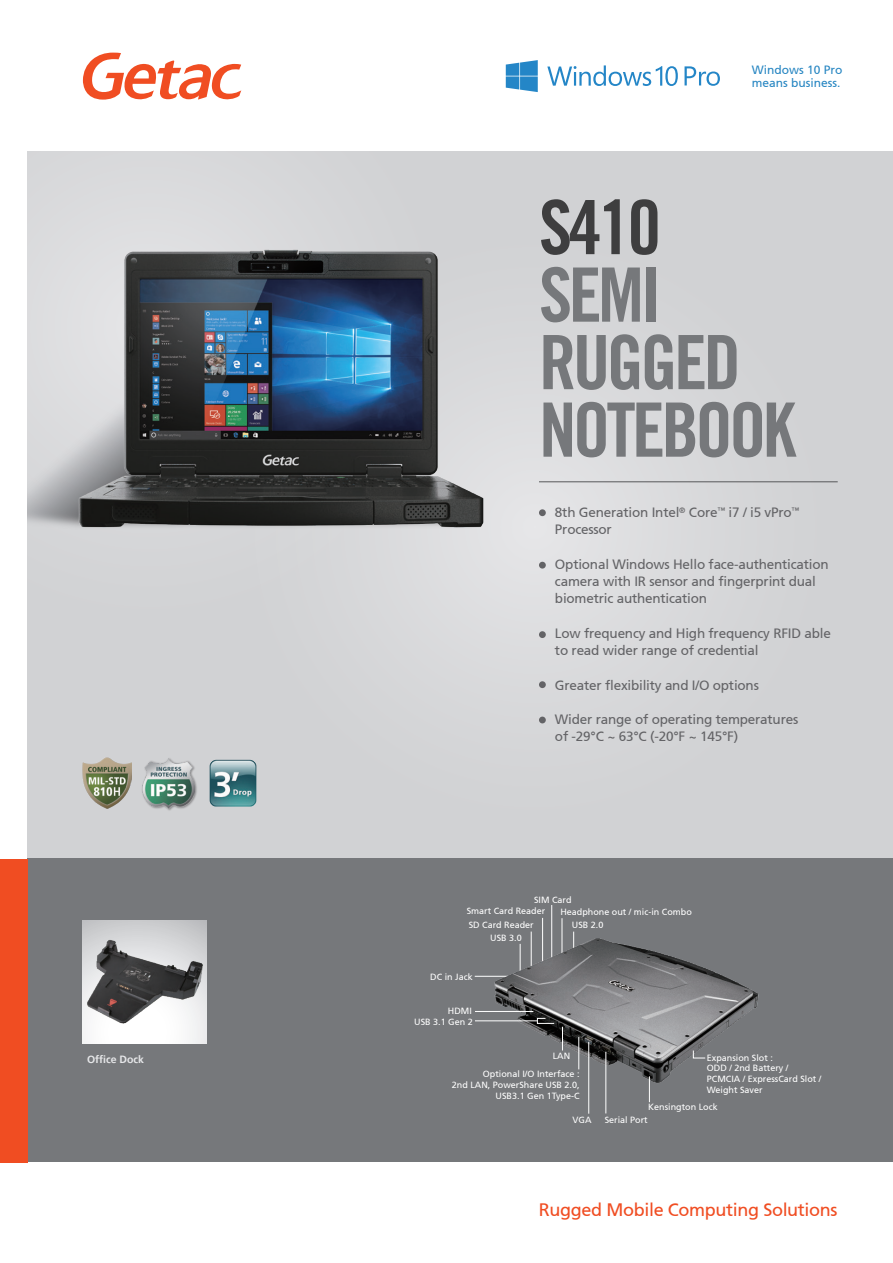
<style>
.page{position:relative;width:893px;height:1263px;background:#fff}
.page>*{position:absolute;margin:0;border:0;box-sizing:border-box;transform-origin:0 0}
.t1{font:700 condensed 75px/67.5px "Trade Gothic No.20";letter-spacing:-.05em;color:#76787b}
.t2{font:700 condensed 75px "Trade Gothic No.20";color:#3e3e3f}
.t3{font:18px "Frutiger 55 Roman";letter-spacing:-.02em;color:#f04d22}
.t4{font:13.5px/17.2px "Frutiger 55 Roman";letter-spacing:-.015em;color:#636366}
.t5{font:12px/12.8px "Frutiger 55 Roman";color:#2786c2}
.t6{font:700 10.5px "Frutiger 65";color:#e6e7e9}
.t7{font:9px/10.8px "Frutiger 55 Roman";color:#fff}
</style>
<div class="page">
<div style="left:28px;top:152px;width:865px;height:707px;background:#d1d2d4"></div>
<div style="left:29px;top:232px;width:37px;height:58px;background:#dcdcde"></div>
<img style="left:28px;top:290px;width:501px;height:286px">
<img style="left:66px;top:200px;width:429px;height:413px">
<div style="left:28px;top:859px;width:865px;height:303px;background:#76787b"></div>
<div style="left:0;top:859px;width:28px;height:303px;background:#f04d22"></div>
<svg style="left:83px;top:920px;width:123px;height:124px;background:#dfdfe1"></svg>
<svg style="left:83px;top:53px;width:158px;height:47px"></svg>
<svg style="left:684px;top:66px;width:36px;height:20px"></svg>
<svg style="left:506px;top:60px;width:32px;height:32px"></svg>
<svg style="left:547px;top:65px;width:131px;height:21px"></svg>
<div style="left:539px;top:509px;width:7px;height:7px;background:#636366;border-radius:50%"></div>
<div style="left:539px;top:562px;width:7px;height:7px;background:#636366;border-radius:50%"></div>
<div style="left:539px;top:631px;width:7px;height:7px;background:#636366;border-radius:50%"></div>
<div style="left:539px;top:681px;width:7px;height:7px;background:#636366;border-radius:50%"></div>
<div style="left:539px;top:717px;width:7px;height:6px;background:#636366;border-radius:50%"></div>
<hr style="left:539px;top:481px;width:299px;height:1px;background:#57585a">
<img style="left:167px;top:781px;width:30px;height:30px">
<img style="left:142px;top:758px;width:53px;height:51px">
<img style="left:209px;top:759px;width:48px;height:48px">
<img style="left:83px;top:758px;width:49px;height:51px">
<img style="left:82px;top:932px;width:125px;height:102px">
<hr style="left:475px;top:976px;width:36px;height:1px;background:#fff">
<hr style="left:551px;top:905px;width:1px;height:54px;background:#fff">
<hr style="left:562px;top:918px;width:1px;height:36px;background:#fff">
<hr style="left:531px;top:931px;width:1px;height:37px;background:#fff">
<hr style="left:542px;top:918px;width:1px;height:44px;background:#fff">
<img style="left:488px;top:932px;width:271px;height:156px">
<svg style="left:649px;top:1076px;width:1px;height:26px"></svg>
<hr style="left:605px;top:1052px;width:1px;height:61px;background:#fff">
<hr style="left:588px;top:1042px;width:1px;height:72px;background:#fff">
<hr style="left:578px;top:1037px;width:1px;height:32px;background:#fff">
<svg style="left:562px;top:1027px;width:1px;height:23px"></svg>
<hr style="left:475px;top:1011px;width:58px;height:1px;background:#fff">
<hr style="left:475px;top:1020px;width:62px;height:1px;background:#fff">
<svg style="left:537px;top:1018px;width:18px;height:6px"></svg>
<svg style="left:693px;top:1050px;width:13px;height:9px"></svg>
<p class="t6" style="left:87px;top:1053px;width:58px">Office Dock</p>
<p class="t5" style="left:752px;top:64px;width:92px">Windows 10 Pro means business.</p>
<h1 class="t2" style="left:539px;top:182px;width:123px">S410</h1>
<h1 class="t1" style="left:539px;top:261px;width:259px">SEMI<br>RUGGED<br>NOTEBOOK</h1>
<p class="t4" style="left:555px;top:504px;width:246px">8th Generation Intel<sup>®</sup> Core<sup>™</sup> i7 / i5 vPro<sup>™<br></sup>Processor</p>
<p class="t4" style="left:555px;top:555px;width:275px">Optional Windows Hello face-authentication camera with IR sensor and fingerprint dual biometric authentication</p>
<p class="t4" style="left:555px;top:624px;width:277px">Low frequency and High frequency RFID able to read wider range of credential</p>
<p class="t4" style="left:555px;top:676px;width:205px">Greater flexibility and I/O options</p>
<p class="t4" style="left:555px;top:711px;width:245px">Wider range of operating temperatures of -29°C ~ 63°C (-20°F ~ 145°F)</p>
<p class="t7" style="left:560px;top:894px;width:133px;line-height:11.6px;text-indent:-26px">SIM Card<br>Headphone out / mic-in Combo</p>
<p class="t7" style="left:572px;top:920px;width:33px">USB 2.0</p>
<p class="t7" style="left:467px;top:905px;width:80px">Smart Card Reader</p>
<p class="t7" style="left:469px;top:920px;width:67px">SD Card Reader</p>
<p class="t7" style="left:430px;top:971px;width:44px">DC in Jack</p>
<p class="t7" style="left:448px;top:1005px;width:25px">HDMI</p>
<p class="t7" style="left:414px;top:1016px;width:60px">USB 3.1 Gen 2</p>
<p class="t7" style="left:490px;top:932px;width:33px">USB 3.0</p>
<p class="t7" style="left:553px;top:1051px;width:19px">LAN</p>
<p class="t7" style="left:452px;top:1069px;width:129px;text-align:right">Optional I/O Interface :<br>2nd LAN, PowerShare USB 2.0,<br>USB3.1 Gen 1Type-C</p>
<p class="t7" style="left:707px;top:1052px;width:116px">Expansion Slot :<br>ODD / 2nd Battery /<br>PCMCIA / ExpressCard Slot /<br>Weight Saver</p>
<p class="t7" style="left:648px;top:1102px;width:71px">Kensington Lock</p>
<p class="t7" style="left:573px;top:1114px;width:20px">VGA</p>
<p class="t7" style="left:605px;top:1114px;width:45px">Serial Port</p>
<h2 class="t3" style="left:539px;top:1199px;width:300px">Rugged Mobile Computing Solutions</h2>
</div>
